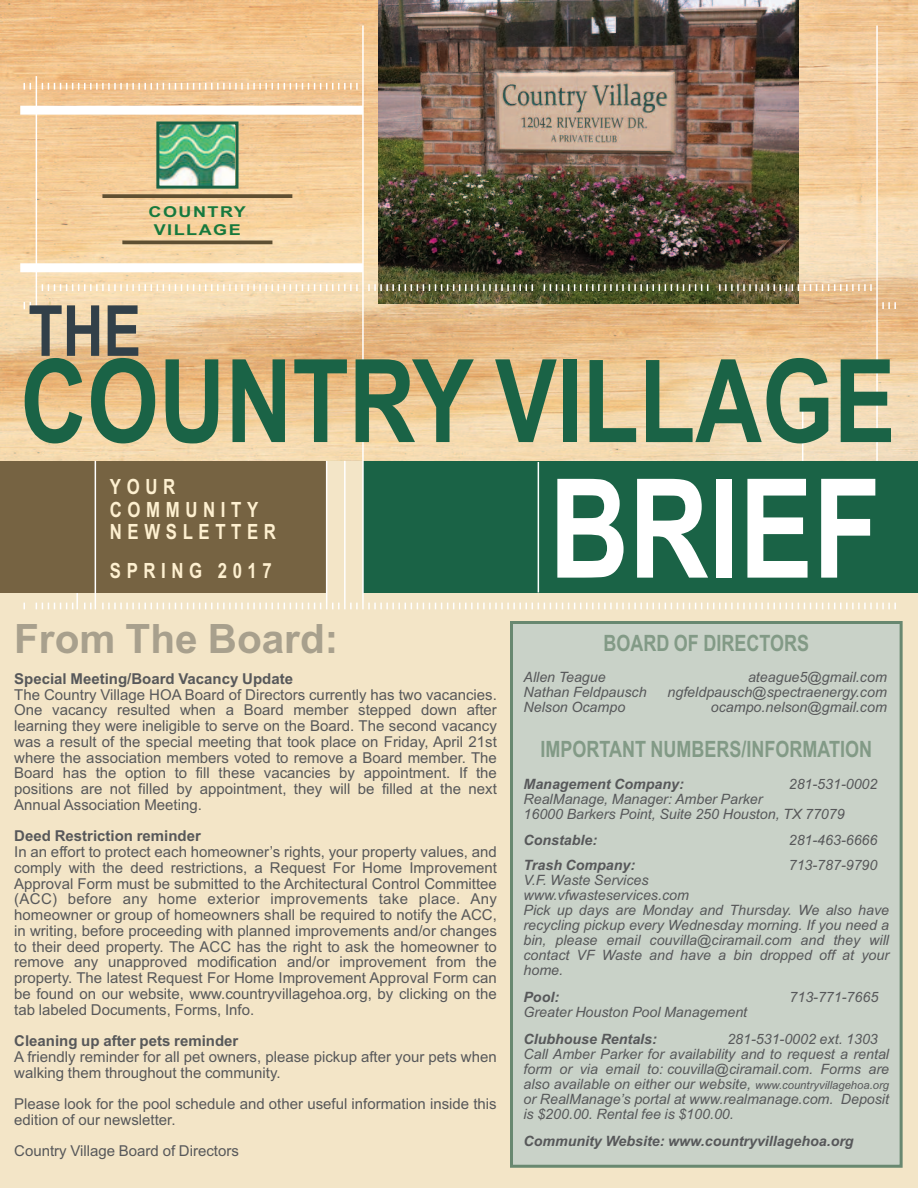
<style>
.page{position:relative;width:918px;height:1188px;background:#fff}
.page>*{position:absolute;margin:0;border:0;box-sizing:border-box;transform-origin:0 0}
.t1{font:700 138px "Arial";color:#fff;scale:.8 1}
.t2{font:700 115.5px "Arial";color:#1a6346;scale:.8 1}
.t3{font:700 70.5px "Arial";color:#324049;scale:.8 1}
.t4{font:700 40.5px "Arial";color:#a8a08d}
.t5{font:700 22.5px "Arial";color:#829a86;scale:.8 1}
.t6{font:700 21px/22.5px "Arial";letter-spacing:.335em;color:#fef0d0;scale:.8 1}
.t7{font:15px/15.8px "Arial";color:#57585a;text-align:justify}
.t8{font:700 15px "Arial";color:#57585a}
.t9{font:700 15px/18px "Arial";letter-spacing:.085em;color:#16793e;text-align:center;scale:1.2 1}
.t10{font:italic 14.25px/15px "Arial";color:#57585a}
.t11{font:italic 700 14.25px "Arial";color:#57585a}
.s1{font-size:11.25px}
</style>
<div class="page">
<img style="left:0;top:0;width:918px;height:461px">
<div style="left:0;top:461px;width:918px;height:727px;background:#f3e5c7"></div>
<img style="left:379px;top:0;width:420px;height:304px">
<div style="left:513px;top:624px;width:387px;height:541px;background:#c9d2c8"></div>
<div style="left:510px;top:621px;width:393px;height:547px;border:3px solid #688870"></div>
<svg style="left:24px;top:302px;width:7px;height:7px"></svg>
<hr style="left:36px;top:76px;width:1px;height:233px;background:#fff">
<svg style="left:42px;top:284px;width:316px;height:7px;background:#f8e6c8"></svg>
<svg style="left:36px;top:603px;width:37px;height:6px"></svg>
<hr style="left:76px;top:461px;width:2px;height:148px;background:#fff">
<svg style="left:84px;top:603px;width:8px;height:6px"></svg>
<svg style="left:102px;top:603px;width:219px;height:6px"></svg>
<svg style="left:332px;top:603px;width:8px;height:6px"></svg>
<hr style="left:344px;top:461px;width:2px;height:148px;background:#fff">
<svg style="left:350px;top:603px;width:8px;height:6px"></svg>
<svg style="left:368px;top:603px;width:528px;height:6px"></svg>
<svg style="left:24px;top:83px;width:7px;height:7px"></svg>
<svg style="left:42px;top:83px;width:316px;height:7px;background:#f4d2aa"></svg>
<svg style="left:368px;top:284px;width:165px;height:7px"></svg>
<svg style="left:544px;top:284px;width:164px;height:7px"></svg>
<svg style="left:719px;top:284px;width:153px;height:7px"></svg>
<hr style="left:876px;top:25px;width:2px;height:436px;background:#fff">
<svg style="left:882px;top:302px;width:14px;height:7px"></svg>
<hr style="left:122px;top:241px;width:150px;height:3px;background:#5e4f32">
<svg style="left:102px;top:194px;width:190px;height:4px"></svg>
<div style="left:20px;top:263px;width:343px;height:9px;background:#fff"></div>
<div style="left:20px;top:106px;width:343px;height:9px;background:#fff"></div>
<hr style="left:802px;top:404px;width:1px;height:57px;background:#fff">
<div style="left:538px;top:461px;width:380px;height:131px;background:#1a6346"></div>
<div style="left:363px;top:461px;width:175px;height:131px;background:#1a6346"></div>
<div style="left:0;top:461px;width:325px;height:131px;background:#766342"></div>
<hr style="left:326px;top:461px;width:1px;height:148px;background:#fff">
<hr style="left:95px;top:461px;width:1px;height:148px;background:#fff">
<hr style="left:538px;top:462px;width:1px;height:130px;background:#fff">
<hr style="left:362px;top:25px;width:2px;height:584px;background:#fff">
<img style="left:160px;top:126px;width:75px;height:59px">
<div style="left:156px;top:122px;width:83px;height:67px;border:3px solid #1a6346"></div>
<p class="t9" style="left:149px;top:203px;width:83px">COUNTRY<br>VILLAGE</p>
<h3 class="t3" style="left:28px;top:290px;width:143px">THE</h3>
<h2 class="t2" style="left:20px;top:335px;width:1096px">COUNTRY VILLAGE</h2>
<h3 class="t6" style="left:110px;top:476px;width:209px">YOUR<br>COMMUNITY<br>NEWSLETTER</h3>
<h3 class="t6" style="left:110px;top:560px;width:204px">SPRING 2017</h3>
<h1 class="t1" style="left:549px;top:449px;width:416px">BRIEF</h1>
<h3 class="t4" style="left:14px;top:616px;width:326px">From The Board:</h3>
<h3 class="t5" style="left:603px;top:630px;width:259px">BOARD OF DIRECTORS</h3>
<p class="t10" style="left:524px;top:670px;width:84px">Allen Teague</p>
<p class="t10" style="left:748px;top:670px;width:140px">ateague5@gmail.com</p>
<p class="t10" style="left:523px;top:685px;width:125px">Nathan Feldpausch</p>
<p class="t10" style="left:668px;top:685px;width:221px">ngfeldpausch@spectraenergy.com</p>
<p class="t10" style="left:523px;top:700px;width:103px">Nelson Ocampo</p>
<p class="t10" style="left:711px;top:700px;width:178px">ocampo.nelson@gmail.com</p>
<h3 class="t5" style="left:540px;top:737px;width:416px">IMPORTANT NUMBERS/INFORMATION</h3>
<p class="t11" style="left:524px;top:776px;width:162px">Management Company:</p>
<p class="t10" style="left:789px;top:777px;width:90px">281-531-0002</p>
<p class="t10" style="left:523px;top:792px;width:323px">RealManage, Manager: Amber Parker<br>16000 Barkers Point, Suite 250 Houston, TX 77079</p>
<p class="t11" style="left:523px;top:831px;width:75px">Constable:</p>
<p class="t10" style="left:789px;top:832px;width:90px">281-463-6666</p>
<p class="t11" style="left:523px;top:857px;width:113px">Trash Company:</p>
<p class="t10" style="left:789px;top:858px;width:90px">713-787-9790</p>
<p class="t10" style="left:523px;top:873px;width:367px">V.F. Waste Services<br>www.vfwasteservices.com<br>Pick up days are Monday and Thursday. We also have recycling pickup every Wednesday morning. If you need a bin, please email couvilla@ciramail.com and they will contact VF Waste and have a bin dropped off at your home.</p>
<p class="t11" style="left:523px;top:989px;width:37px">Pool:</p>
<p class="t10" style="left:790px;top:990px;width:90px">713-771-7665</p>
<p class="t10" style="left:523px;top:1005px;width:225px">Greater Houston Pool Management</p>
<p class="t11" style="left:523px;top:1031px;width:135px">Clubhouse Rentals:</p>
<p class="t8" style="left:14px;top:670px;width:280px">Special Meeting/Board Vacancy Update</p>
<p class="t7" style="left:14px;top:687px;width:484px">The Country Village HOA Board of Directors currently has two vacancies.<br>One vacancy resulted when a Board member stepped down after learning they were ineligible to serve on the Board. The second vacancy was a result of the special meeting that took place on Friday, April 21st where the association members voted to remove a Board member. The Board has the option to fill these vacancies by appointment. If the positions are not filled by appointment, they will be filled at the next Annual Association Meeting.</p>
<p class="t8" style="left:14px;top:828px;width:188px">Deed Restriction reminder</p>
<p class="t7" style="left:14px;top:844px;width:484px">In an effort to protect each homeowner’s rights, your property values, and comply with the deed restrictions, a Request For Home Improvement Approval Form must be submitted to the Architectural Control Committee (ACC) before any home exterior improvements take place. Any homeowner or group of homeowners shall be required to notify the ACC, in writing, before proceeding with planned improvements and/or changes to their deed property. The ACC has the right to ask the homeowner to remove any unapproved modification and/or improvement from the property. The latest Request For Home Improvement Approval Form can be found on our website, www.countryvillagehoa.org, by clicking on the tab labeled Documents, Forms, Info.</p>
<p class="t8" style="left:14px;top:1032px;width:226px">Cleaning up after pets reminder</p>
<p class="t7" style="left:14px;top:1049px;width:484px">A friendly reminder for all pet owners, please pickup after your pets when walking them throughout the community.</p>
<p class="t7" style="left:14px;top:1096px;width:484px">Please look for the pool schedule and other useful information inside this edition of our newsletter.</p>
<p class="t7" style="left:14px;top:1143px;width:226px">Country Village Board of Directors</p>
<p class="t10" style="left:523px;top:1032px;width:367px;text-indent:204px">281-531-0002 ext. 1303<br>Call Amber Parker for availability and to request a rental form or via email to: couvilla@ciramail.com. Forms are also available on either our website, <span class="s1">www.countryvillagehoa.org </span>or RealManage’s portal at www.realmanage.com. Deposit is $200.00. Rental fee is $100.00.</p>
<p class="t11" style="left:523px;top:1133px;width:332px">Community Website: www.countryvillagehoa.org</p>
</div>
